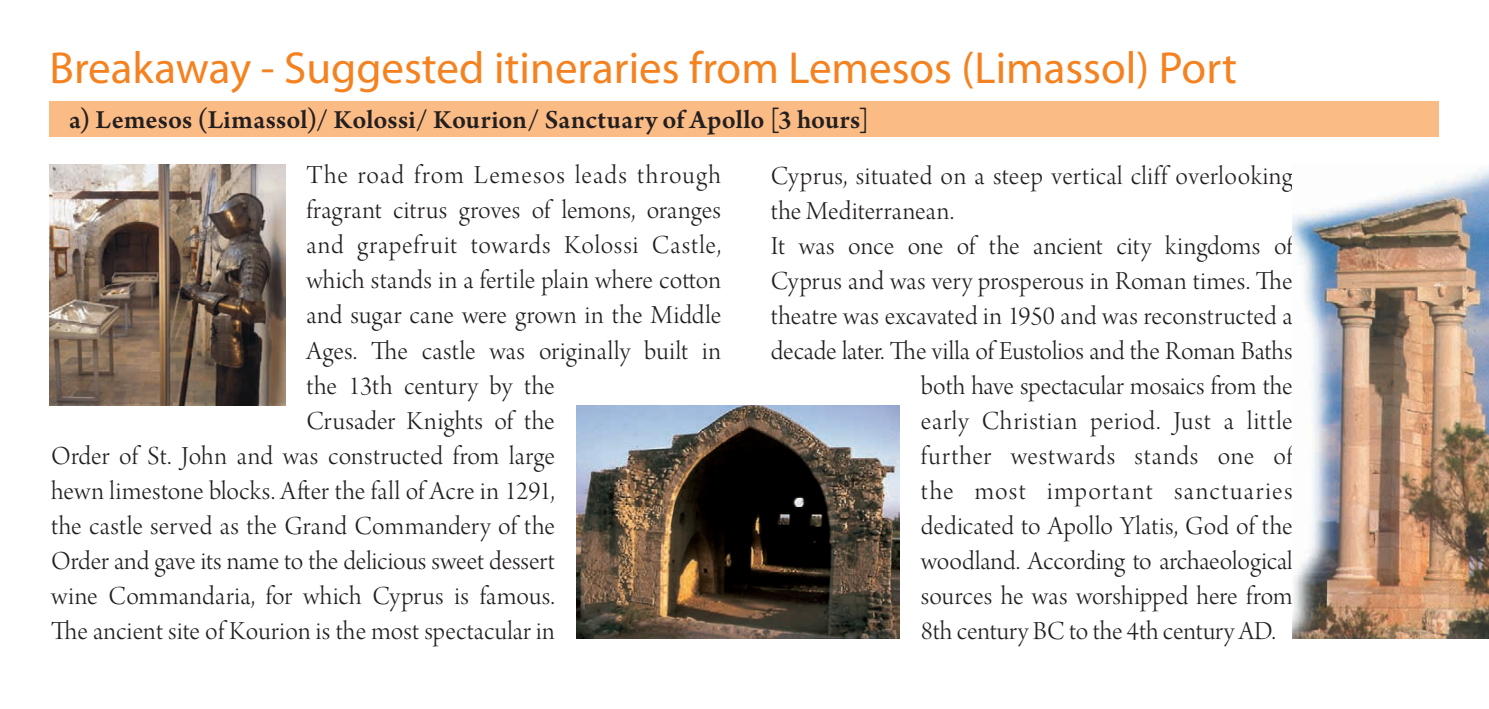
<style>
.page{position:relative;width:1489px;height:709px;background:#fff}
.page>*{position:absolute;margin:0;border:0;box-sizing:border-box;transform-origin:0 0}
.t1{font:45px "Myriad Pro";color:#f58220}
.t2{font:27.5px "Arno Pro Light Display";letter-spacing:.01em;color:#231f20}
.t3{font:27.5px "Arno Pro Light Display";letter-spacing:.035em;color:#231f20}
.t4{font:600 27.5px "Arno Pro";letter-spacing:.01em;color:#231f20}
.t5{font:27.5px "Arno Pro Light Display";letter-spacing:.03em;color:#231f20}
.t6{font:27.5px "Arno Pro Light Display";letter-spacing:.045em;color:#231f20}
.t7{font:27.5px "Arno Pro Light Display";letter-spacing:.05em;color:#231f20}
</style>
<div class="page">
<div style="left:50px;top:101px;width:1389px;height:36px;background:#fbbb85"></div>
<img style="left:50px;top:164px;width:235px;height:241px">
<img style="left:576px;top:405px;width:323px;height:233px">
<img style="left:1292px;top:167px;width:196px;height:471px">
<p class="t1" style="left:50px;top:41px;width:1188px">Breakaway - Suggested itineraries from Lemesos (Limassol) Port</p>
<p class="t4" style="left:69px;top:103px;width:801px">a) Lemesos (Limassol)/ Kolossi/ Kourion/ Sanctuary of Apollo [3 hours]</p>
<p class="t6" style="left:306px;top:160px;width:416px">The road from Lemesos leads through</p>
<p class="t2" style="left:306px;top:195px;width:416px">fragrant citrus groves of lemons, oranges</p>
<p class="t3" style="left:306px;top:230px;width:416px">and grapefruit towards Kolossi Castle,</p>
<p class="t2" style="left:306px;top:265px;width:416px">which stands in a fertile plain where cotton</p>
<p class="t2" style="left:306px;top:300px;width:416px">and sugar cane were grown in the Middle</p>
<p class="t2" style="left:306px;top:335px;width:416px">Ages. The castle was originally built in</p>
<p class="t2" style="left:306px;top:370px;width:250px">the 13th century by the</p>
<p class="t2" style="left:306px;top:405px;width:250px">Crusader Knights of the</p>
<p class="t2" style="left:51px;top:440px;width:505px">Order of St. John and was constructed from large</p>
<p class="t2" style="left:51px;top:475px;width:505px">hewn limestone blocks. After the fall of Acre in 1291,</p>
<p class="t2" style="left:51px;top:510px;width:505px">the castle served as the Grand Commandery of the</p>
<p class="t2" style="left:51px;top:545px;width:505px">Order and gave its name to the delicious sweet dessert</p>
<p class="t2" style="left:51px;top:580px;width:505px">wine Commandaria, for which Cyprus is famous.</p>
<p class="t2" style="left:51px;top:615px;width:505px">The ancient site of Kourion is the most spectacular in</p>
<p class="t2" style="left:770px;top:160px;width:523px">Cyprus, situated on a steep vertical cliff overlooking</p>
<p class="t2" style="left:770px;top:195px;width:185px">the Mediterranean.</p>
<p class="t2" style="left:770px;top:230px;width:523px">It was once one of the ancient city kingdoms of</p>
<p class="t2" style="left:770px;top:265px;width:523px">Cyprus and was very prosperous in Roman times. The</p>
<p class="t2" style="left:770px;top:300px;width:523px">theatre was excavated in 1950 and was reconstructed a</p>
<p class="t2" style="left:770px;top:335px;width:523px">decade later. The villa of Eustolios and the Roman Baths</p>
<p class="t2" style="left:920px;top:370px;width:373px">both have spectacular mosaics from the</p>
<p class="t5" style="left:920px;top:405px;width:373px">early Christian period. Just a little</p>
<p class="t3" style="left:920px;top:440px;width:373px">further westwards stands one of</p>
<p class="t7" style="left:920px;top:475px;width:373px">the most important sanctuaries</p>
<p class="t2" style="left:920px;top:510px;width:373px">dedicated to Apollo Ylatis, God of the</p>
<p class="t2" style="left:920px;top:545px;width:373px">woodland. According to archaeological</p>
<p class="t2" style="left:920px;top:580px;width:373px">sources he was worshipped here from</p>
<p class="t2" style="left:920px;top:615px;width:356px">8th century BC to the 4th century AD.</p>
</div>
